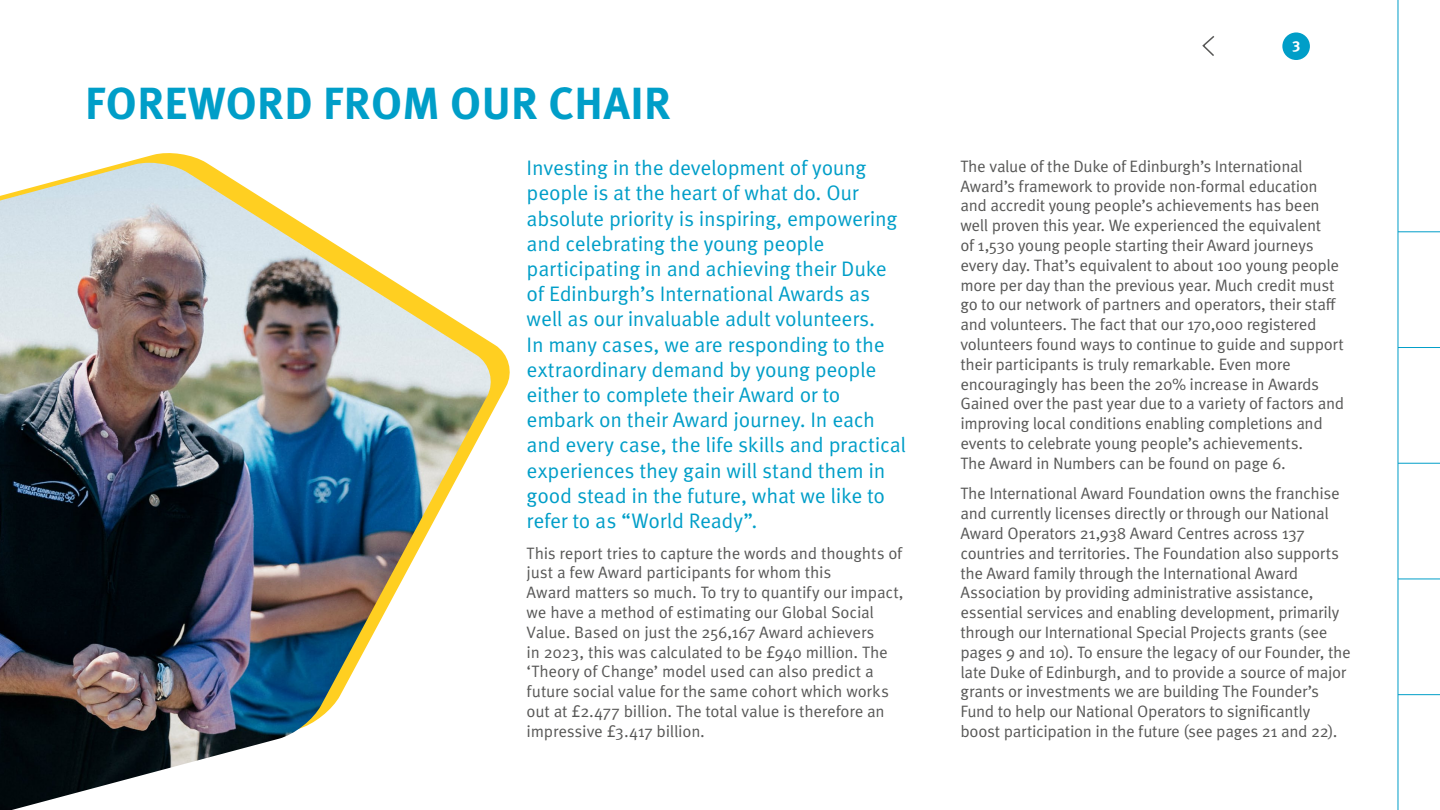
<style>
.page{position:relative;width:1440px;height:810px;background:#fff}
.page>*{position:absolute;margin:0;border:0;box-sizing:border-box;transform-origin:0 0}
.t1{font:700 45px "Meta Pro";letter-spacing:.01em;color:#009ec8}
.t2{font:21px/25.2px "Meta Pro Norm";letter-spacing:-.015em;color:#009ec8}
.t3{font:16.5px/19.8px "Meta Pro Norm";letter-spacing:-.02em;color:#575756}
.t4{font:700 15px "Meta Pro";color:#fff}
</style>
<div class="page">
<div style="left:1282px;top:32px;width:27px;height:28px;background:#009ec8;border-radius:50%"></div>
<svg style="left:1202px;top:36px;width:13px;height:20px"></svg>
<svg style="left:123px;top:153px;width:387px;height:260px"></svg>
<img style="left:0;top:163px;width:492px;height:647px">
<hr style="left:1397px;top:0;width:1px;height:810px;background:#009ec8">
<hr style="left:1397px;top:231px;width:42px;height:1px;background:#009ec8">
<hr style="left:1397px;top:347px;width:42px;height:1px;background:#009ec8">
<hr style="left:1397px;top:463px;width:42px;height:1px;background:#009ec8">
<hr style="left:1397px;top:579px;width:42px;height:1px;background:#009ec8">
<hr style="left:1397px;top:694px;width:42px;height:1px;background:#009ec8">
<h1 class="t1" style="left:85px;top:69px;width:587px">FOREWORD FROM OUR CHAIR</h1>
<p class="t2" style="left:526px;top:154px;width:381px">Investing in the development of young people is at the heart of what do. Our absolute priority is inspiring, empowering and celebrating the young people participating in and achieving their Duke of Edinburgh’s International Awards as well as our invaluable adult volunteers.<br>In many cases, we are responding to the extraordinary demand by young people either to complete their Award or to embark on their Award journey. In each and every case, the life skills and practical experiences they gain will stand them in good stead in the future, what we like to refer to as “World Ready”.</p>
<p class="t3" style="left:526px;top:542px;width:378px">This report tries to capture the words and thoughts of just a few Award participants for whom this<br>Award matters so much. To try to quantify our impact, we have a method of estimating our Global Social Value. Based on just the 256,167 Award achievers<br>in 2023, this was calculated to be £940 million. The ‘Theory of Change’ model used can also predict a future social value for the same cohort which works out at £2.477 billion. The total value is therefore an impressive £3.417 billion.</p>
<p class="t4" style="left:1291px;top:32px;width:10px">3</p>
<p class="t3" style="left:960px;top:155px;width:385px">The value of the Duke of Edinburgh’s International Award’s framework to provide non-formal education and accredit young people’s achievements has been well proven this year. We experienced the equivalent<br>of 1,530 young people starting their Award journeys every day. That’s equivalent to about 100 young people more per day than the previous year. Much credit must go to our network of partners and operators, their staff and volunteers. The fact that our 170,000 registered volunteers found ways to continue to guide and support their participants is truly remarkable. Even more encouragingly has been the 20% increase in Awards Gained over the past year due to a variety of factors and improving local conditions enabling completions and events to celebrate young people’s achievements.<br>The Award in Numbers can be found on page 6.</p>
<p class="t3" style="left:960px;top:483px;width:392px">The International Award Foundation owns the franchise and currently licenses directly or through our National Award Operators 21,938 Award Centres across 137 countries and territories. The Foundation also supports the Award family through the International Award Association by providing administrative assistance, essential services and enabling development, primarily through our International Special Projects grants (see pages 9 and 10). To ensure the legacy of our Founder, the late Duke of Edinburgh, and to provide a source of major grants or investments we are building The Founder’s Fund to help our National Operators to significantly boost participation in the future (see pages 21 and 22).</p>
</div>
